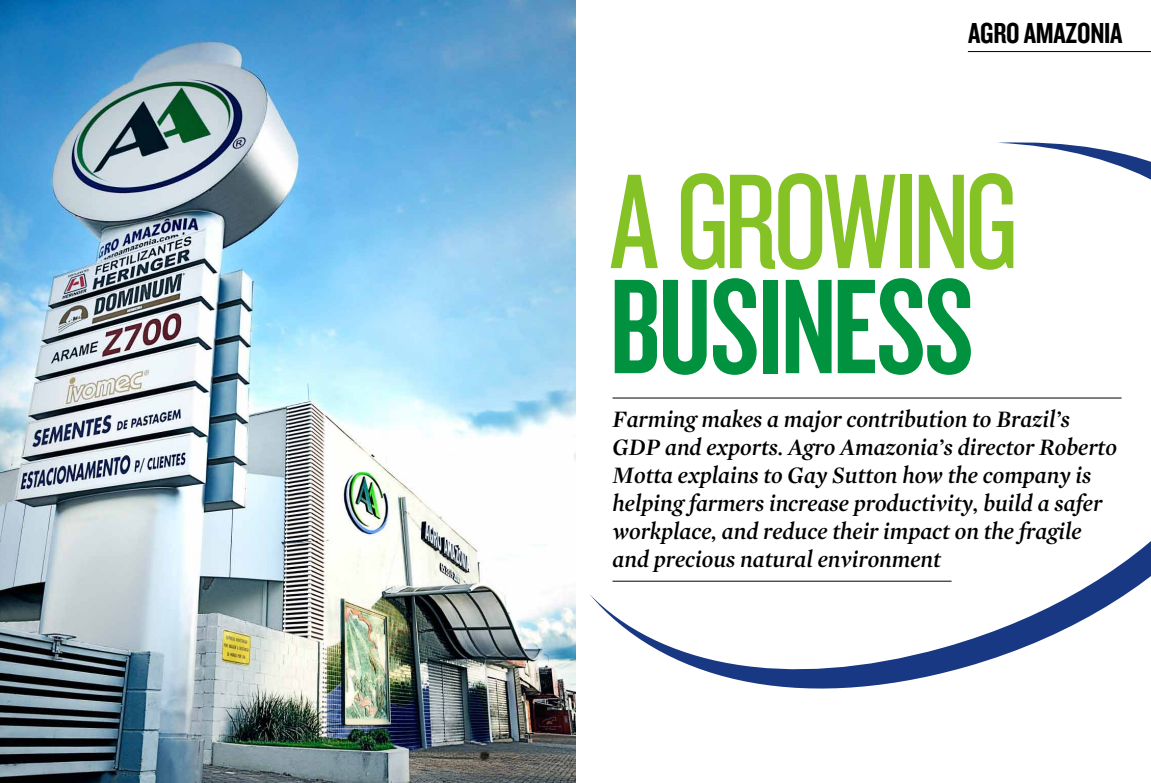
<style>
.page{position:relative;width:1151px;height:783px;background:#fff}
.page>*{position:absolute;margin:0;border:0;box-sizing:border-box;transform-origin:0 0}
.t1{font:140px "Knockout HTF28 Junior Featherwt";letter-spacing:-.035em;color:#84c225}
.t2{font:140px "Knockout HTF48 Featherweight";letter-spacing:-.01em;color:#00923f}
.t3{font:30px "Knockout HTF49 Liteweight";letter-spacing:-.01em;color:#000}
.t4{font:italic 600 24px/28px "Mercury Display";color:#000}
</style>
<div class="page">
<hr style="left:968px;top:51px;width:183px;height:1px;background:#000">
<img style="left:0;top:0;width:575px;height:782px">
<svg style="left:590px;top:142px;width:561px;height:547px"></svg>
<p class="t3" style="left:968px;top:17px;width:156px">AGRO AMAZONIA</p>
<h1 class="t1" style="left:609px;top:152px;width:410px">A GROWING</h1>
<h1 class="t2" style="left:609px;top:256px;width:366px">BUSINESS</h1>
<p class="t4" style="left:612px;top:404px;width:506px">Farming makes a major contribution to Brazil’s GDP and exports. Agro Amazonia’s director Roberto Motta explains to Gay Sutton how the company is helping farmers increase productivity, build a safer workplace, and reduce their impact on the fragile and precious natural environment</p>
</div>
